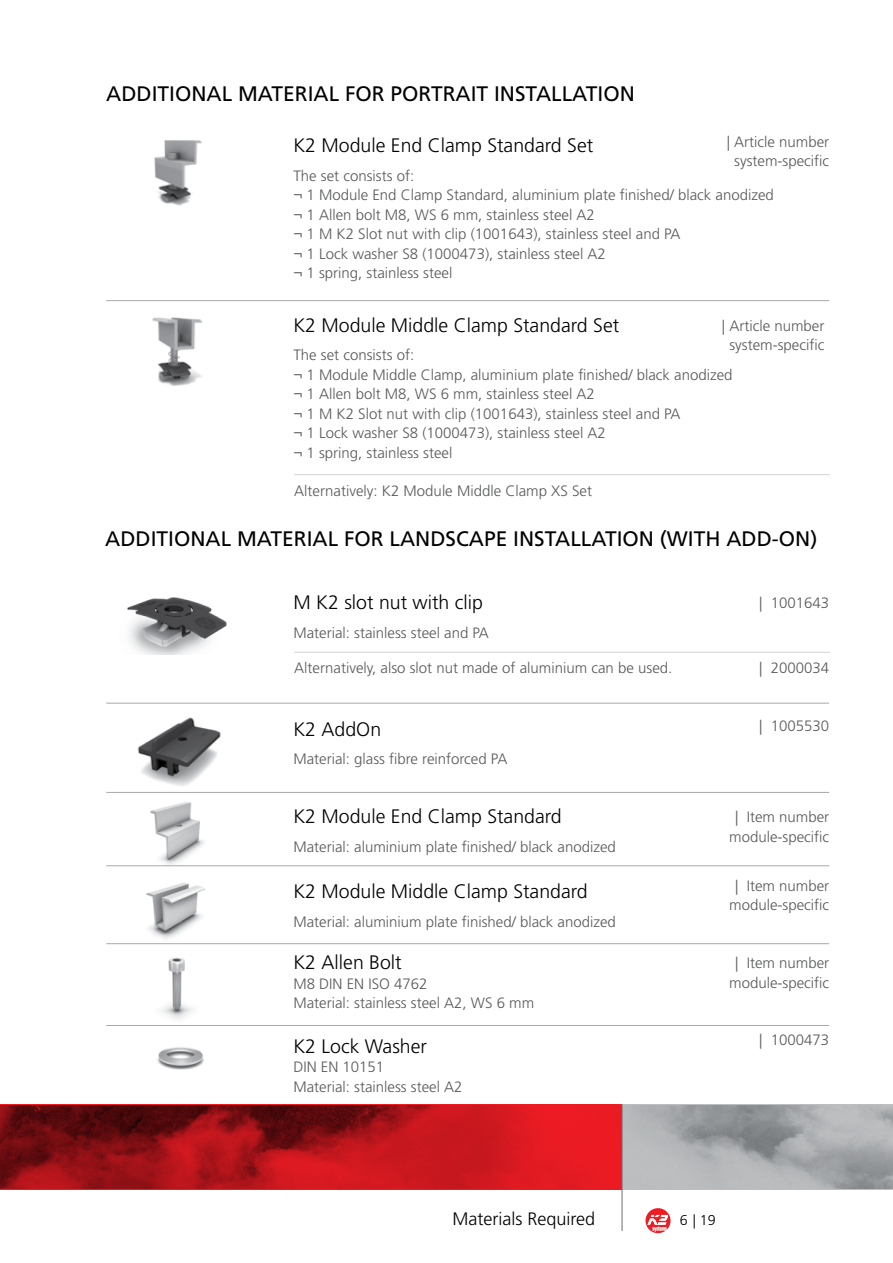
<style>
.page{position:relative;width:893px;height:1263px;background:#fff}
.page>*{position:absolute;margin:0;border:0;box-sizing:border-box;transform-origin:0 0}
.t1{font:21px "Frutiger LT";color:#000}
.t2{font:300 19.5px "Frutiger LT";color:#000}
.t3{font:300 18px "Frutiger LT";color:#000}
.t4{font:300 15px/19.5px "Frutiger LT";color:#58595b;text-align:center}
.t5{font:300 14.25px "Frutiger LT";color:#000}
</style>
<div class="page">
<svg style="left:0;top:1104px;width:622px;height:86px;background:#ab141a"></svg>
<svg style="left:623px;top:1104px;width:270px;height:86px;background:#a8aaad"></svg>
<hr style="left:622px;top:1104px;width:1px;height:127px;background:#6d6e71">
<img style="left:154px;top:140px;width:48px;height:66px">
<img style="left:152px;top:317px;width:51px;height:69px">
<hr style="left:106px;top:300px;width:723px;height:1px;background:#a7a9ac">
<hr style="left:294px;top:474px;width:536px;height:1px;background:#d1d3d4">
<img style="left:106px;top:717px;width:145px;height:150px">
<hr style="left:106px;top:703px;width:723px;height:1px;background:#a7a9ac">
<img style="left:106px;top:883px;width:145px;height:136px">
<img style="left:127px;top:597px;width:100px;height:57px">
<hr style="left:106px;top:792px;width:723px;height:1px;background:#a7a9ac">
<hr style="left:106px;top:865px;width:723px;height:1px;background:#a7a9ac">
<hr style="left:106px;top:943px;width:723px;height:1px;background:#a7a9ac">
<img style="left:157px;top:1047px;width:47px;height:23px">
<hr style="left:106px;top:1025px;width:723px;height:1px;background:#a7a9ac">
<hr style="left:294px;top:652px;width:536px;height:1px;background:#d1d3d4">
<svg style="left:645px;top:1208px;width:25px;height:25px"></svg>
<h1 class="t1" style="left:106px;top:81px;width:13px">ADDITI</h1>
<h1 class="t1" style="left:175px;top:81px;width:461px">ONAL MATERIAL FOR PORTRAIT INSTALLATI ON</h1>
<p class="t4" style="left:727px;top:132px;width:104px">| Article number system-specific</p>
<h2 class="t2" style="left:293px;top:134px;width:301px">K2 Module End Clamp Standard Set</h2>
<p class="t4" style="left:293px;top:166px;width:482px;text-align:left">The set consists of:<br>¬ 1 Module End Clamp Standard, aluminium plate finished/ black anodized ¬ 1 Allen bolt M8, WS 6 mm, stainless steel A2<br>¬ 1 M K2 Slot nut with clip (1001643), stainless steel and PA<br>¬ 1 Lock washer S8 (1000473), stainless steel A2<br>¬ 1 spring, stainless steel</p>
<h2 class="t2" style="left:293px;top:314px;width:327px">K2 Module Middle Clamp Standard Set</h2>
<p class="t4" style="left:293px;top:346px;width:441px;text-align:left">The set consists of:<br>¬ 1 Module Middle Clamp, aluminium plate finished/ black anodized ¬ 1 Allen bolt M8, WS 6 mm, stainless steel A2<br>¬ 1 M K2 Slot nut with clip (1001643), stainless steel and PA<br>¬ 1 Lock washer S8 (1000473), stainless steel A2<br>¬ 1 spring, stainless steel</p>
<p class="t4" style="left:294px;top:481px;width:299px">Alternatively: K2 Module Middle Clamp XS Set</p>
<p class="t4" style="left:722px;top:316px;width:104px">| Article number system-specific</p>
<h1 class="t1" style="left:105px;top:527px;width:13px">ADDITI</h1>
<h1 class="t1" style="left:174px;top:527px;width:507px">ONAL MATERIAL FOR LANDSCAPE I NSTALLATI ON (WITH</h1>
<h1 class="t1" style="left:726px;top:527px;width:92px">ADD-ON)</h1>
<h2 class="t2" style="left:293px;top:592px;width:191px">M K2 slot nut with clip</h2>
<p class="t4" style="left:293px;top:623px;width:197px">Material: stainless steel and PA</p>
<p class="t4" style="left:759px;top:593px;width:72px">| 1001643</p>
<p class="t4" style="left:294px;top:658px;width:380px">Alternatively, also slot nut made of aluminium can be used.</p>
<p class="t4" style="left:759px;top:658px;width:72px">| 2000034</p>
<h2 class="t2" style="left:293px;top:718px;width:89px">K2 AddOn</h2>
<p class="t4" style="left:759px;top:716px;width:72px">| 1005530</p>
<p class="t4" style="left:293px;top:749px;width:215px">Material: glass fibre reinforced PA</p>
<h2 class="t2" style="left:293px;top:805px;width:270px">K2 Module End Clamp Standard</h2>
<p class="t4" style="left:293px;top:837px;width:324px">Material: aluminium plate finished/ black anodized</p>
<h2 class="t2" style="left:293px;top:881px;width:296px">K2 Module Middle Clamp Standard</h2>
<p class="t4" style="left:293px;top:912px;width:324px">Material: aluminium plate finished/ black anodized</p>
<h2 class="t2" style="left:293px;top:951px;width:110px">K2 Allen Bolt</h2>
<p class="t4" style="left:293px;top:974px;width:242px;text-align:left">M8 DIN EN ISO 4762<br>Material: stainless steel A2, WS 6 mm</p>
<h2 class="t2" style="left:293px;top:1035px;width:135px">K2 Lock Washer</h2>
<p class="t4" style="left:293px;top:1058px;width:171px;text-align:left">DIN EN 10151<br>Material: stainless steel A2</p>
<p class="t4" style="left:729px;top:807px;width:101px">| Item number module-specific</p>
<p class="t4" style="left:729px;top:876px;width:101px">| Item number module-specific</p>
<p class="t4" style="left:729px;top:953px;width:101px">| Item number module-specific</p>
<p class="t4" style="left:759px;top:1030px;width:72px">| 1000473</p>
<p class="t3" style="left:453px;top:1209px;width:144px">Materials Required</p>
<p class="t5" style="left:680px;top:1212px;width:37px">6 | 19</p>
</div>
